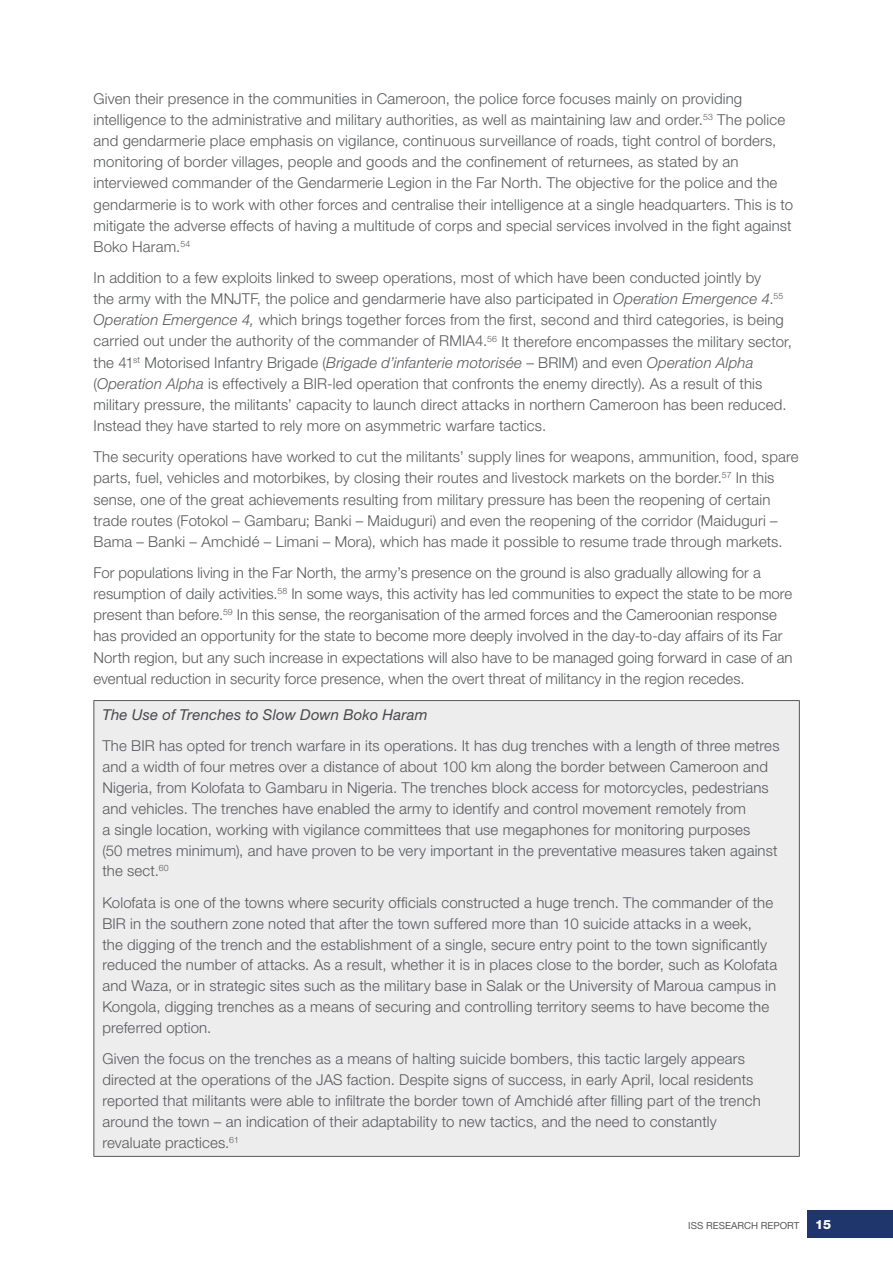
<style>
.page{position:relative;width:893px;height:1263px;background:#fff}
.page>*{position:absolute;margin:0;border:0;box-sizing:border-box;transform-origin:0 0}
.t1{font:300 15px/21px "Helvetica Neue LT Std";letter-spacing:.01em;color:#58595b}
.t2{font:italic 15px "Helvetica Neue LT Std";letter-spacing:.01em;color:#48484a}
.t3{font:9.75px "Helvetica Neue LT Std";color:#58595b}
.s1{font-style:italic}
.s2{font-weight:800;font-size:12.75px;color:#fff}
</style>
<div class="page">
<div style="left:808px;top:1210px;width:85px;height:27px;background:#1e366b"></div>
<div style="left:94px;top:700px;width:705px;height:456px;background:#ededee"></div>
<hr style="left:94px;top:700px;width:706px;height:1px;background:#58595b">
<hr style="left:94px;top:701px;width:1px;height:455px;background:#58595b">
<hr style="left:799px;top:701px;width:1px;height:455px;background:#58595b">
<hr style="left:94px;top:1156px;width:706px;height:1px;background:#58595b">
<p class="t1" style="left:94px;top:88px;width:701px">Given their presence in the communities in Cameroon, the police force focuses mainly on providing intelligence to the administrative and military authorities, as well as maintaining law and order.<sup>53</sup> The police and gendarmerie place emphasis on vigilance, continuous surveillance of roads, tight control of borders, monitoring of border villages, people and goods and the confinement of returnees, as stated by an interviewed commander of the Gendarmerie Legion in the Far North. The objective for the police and the gendarmerie is to work with other forces and centralise their intelligence at a single headquarters. This is to mitigate the adverse effects of having a multitude of corps and special services involved in the fight against Boko Haram.<sup>54</sup></p>
<p class="t1" style="left:94px;top:267px;width:700px">In addition to a few exploits linked to sweep operations, most of which have been conducted jointly by<br>the army with the MNJTF, the police and gendarmerie have also participated in <span class="s1">Operation Emergence 4</span>.<sup>55<br></sup><span class="s1">Operation Emergence 4,</span> which brings together forces from the first, second and third categories, is being carried out under the authority of the commander of RMIA4.<sup>56</sup> It therefore encompasses the military sector, the 41<sup>st</sup> Motorised Infantry Brigade (<span class="s1">Brigade d’infanterie motorisée</span> – BRIM) and even <span class="s1">Operation Alpha </span>(<span class="s1">Operation Alpha</span> is effectively a BIR-led operation that confronts the enemy directly). As a result of this military pressure, the militants’ capacity to launch direct attacks in northern Cameroon has been reduced.<br>Instead they have started to rely more on asymmetric warfare tactics.</p>
<p class="t1" style="left:94px;top:446px;width:706px">The security operations have worked to cut the militants’ supply lines for weapons, ammunition, food, spare parts, fuel, vehicles and motorbikes, by closing their routes and livestock markets on the border.<sup>57</sup> In this sense, one of the great achievements resulting from military pressure has been the reopening of certain trade routes (Fotokol – Gambaru; Banki – Maiduguri) and even the reopening of the corridor (Maiduguri – Bama – Banki – Amchidé – Limani – Mora), which has made it possible to resume trade through markets.</p>
<p class="t1" style="left:94px;top:562px;width:701px">For populations living in the Far North, the army’s presence on the ground is also gradually allowing for a resumption of daily activities.<sup>58</sup> In some ways, this activity has led communities to expect the state to be more present than before.<sup>59</sup> In this sense, the reorganisation of the armed forces and the Cameroonian response has provided an opportunity for the state to become more deeply involved in the day-to-day affairs of its Far North region, but any such increase in expectations will also have to be managed going forward in case of an eventual reduction in security force presence, when the overt threat of militancy in the region recedes.</p>
<p class="t2" style="left:102px;top:705px;width:327px">The Use of Trenches to Slow Down Boko Haram</p>
<p class="t1" style="left:102px;top:735px;width:679px">The BIR has opted for trench warfare in its operations. It has dug trenches with a length of three metres and a width of four metres over a distance of about 100 km along the border between Cameroon and Nigeria, from Kolofata to Gambaru in Nigeria. The trenches block access for motorcycles, pedestrians and vehicles. The trenches have enabled the army to identify and control movement remotely from<br>a single location, working with vigilance committees that use megaphones for monitoring purposes<br>(50 metres minimum), and have proven to be very important in the preventative measures taken against the sect.<sup>60</sup></p>
<p class="t1" style="left:102px;top:892px;width:676px">Kolofata is one of the towns where security officials constructed a huge trench. The commander of the BIR in the southern zone noted that after the town suffered more than 10 suicide attacks in a week,<br>the digging of the trench and the establishment of a single, secure entry point to the town significantly reduced the number of attacks. As a result, whether it is in places close to the border, such as Kolofata and Waza, or in strategic sites such as the military base in Salak or the University of Maroua campus in Kongola, digging trenches as a means of securing and controlling territory seems to have become the preferred option.</p>
<p class="t1" style="left:102px;top:1048px;width:660px">Given the focus on the trenches as a means of halting suicide bombers, this tactic largely appears directed at the operations of the JAS faction. Despite signs of success, in early April, local residents reported that militants were able to infiltrate the border town of Amchidé after filling part of the trench around the town – an indication of their adaptability to new tactics, and the need to constantly revaluate practices.<sup>61</sup></p>
<p class="t3" style="left:688px;top:1220px;width:144px">ISS RESEARCH REPORT <span class="s2">15</span></p>
</div>
